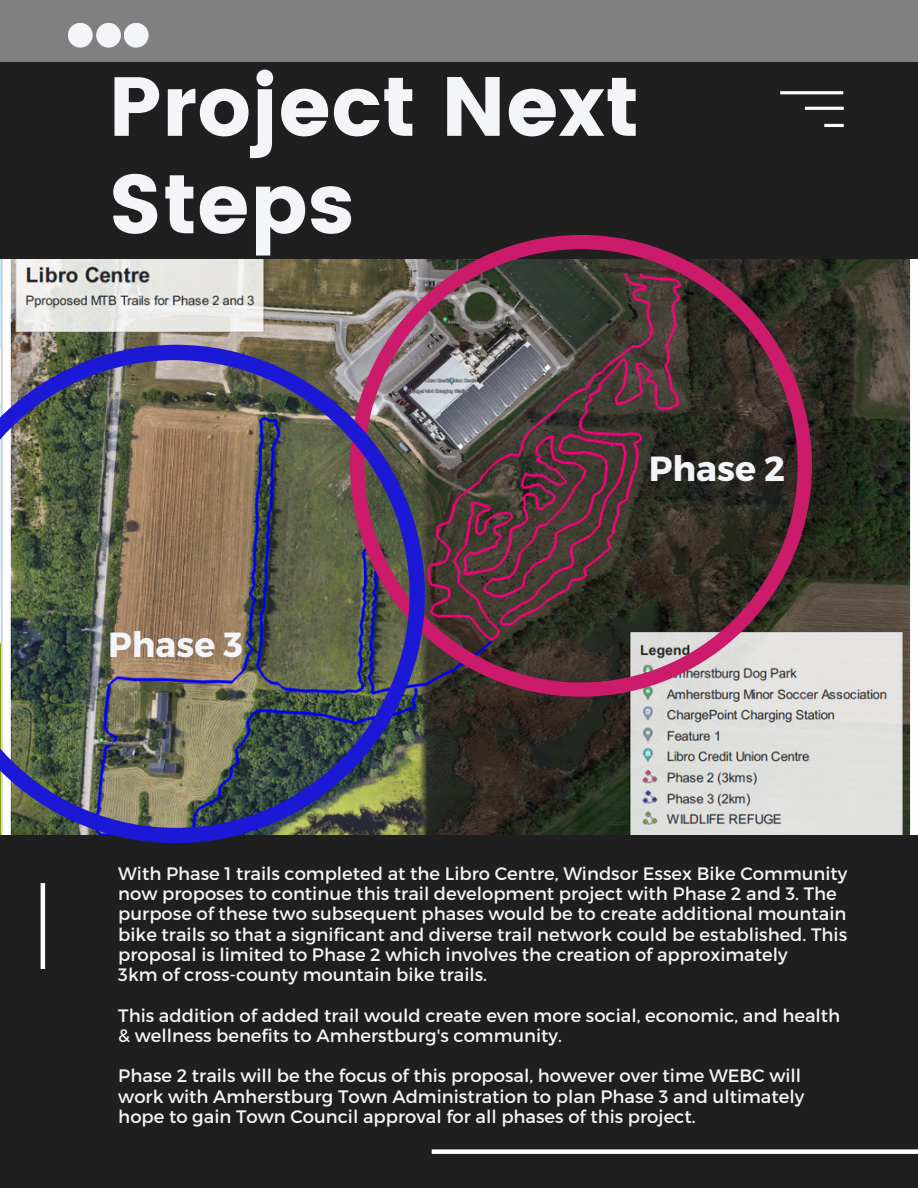
<style>
.page{position:relative;width:918px;height:1188px;background:#1f1f1f}
.page>*{position:absolute;margin:0;border:0;box-sizing:border-box;transform-origin:0 0}
.t1{font:83.55px/97.5px "Poppins";color:#f3f5f9}
.t2{font:700 34.95px "Montserrat";color:#f3f5f9}
.t3{font:18px/20.2px "Montserrat";color:#f3f5f9}
</style>
<div class="page">
<div style="left:0;top:0;width:918px;height:62px;background:#808080"></div>
<div style="left:68px;top:23px;width:25px;height:25px;background:#f3f5f9;border-radius:50%"></div>
<div style="left:96px;top:23px;width:25px;height:25px;background:#f3f5f9;border-radius:50%"></div>
<div style="left:124px;top:23px;width:25px;height:25px;background:#f3f5f9;border-radius:50%"></div>
<hr style="left:780px;top:91px;width:63px;height:3px;background:#fff">
<hr style="left:805px;top:107px;width:39px;height:3px;background:#fff">
<hr style="left:824px;top:124px;width:20px;height:3px;background:#fff">
<hr style="left:41px;top:883px;width:4px;height:86px;background:#fff">
<div style="left:432px;top:1149px;width:486px;height:5px;background:#fff"></div>
<img style="left:1px;top:260px;width:917px;height:574px">
<svg style="left:350px;top:235px;width:461px;height:461px"></svg>
<img style="left:0;top:345px;width:425px;height:498px">
<p class="t1" style="left:108px;top:58px;width:532px">Project Next<br>Steps</p>
<p class="t2" style="left:108px;top:622px;width:136px">Phase 3</p>
<p class="t2" style="left:649px;top:446px;width:138px">Phase 2</p>
<p class="t3" style="left:118px;top:863px;width:731px">With Phase 1 trails completed at the Libro Centre, Windsor Essex Bike Community now proposes to continue this trail development project with Phase 2 and 3. The purpose of these two subsequent phases would be to create additional mountain bike trails so that a significant and diverse trail network could be established. This proposal is limited to Phase 2 which involves the creation of approximately</p>
<p class="t3" style="left:118px;top:964px;width:370px">3km of cross-county mountain bike trails.</p>
<p class="t3" style="left:118px;top:1004px;width:723px">This addition of added trail would create even more social, economic, and health &amp; wellness benefits to Amherstburg's community.</p>
<p class="t3" style="left:118px;top:1065px;width:687px">Phase 2 trails will be the focus of this proposal, however over time WEBC will work with Amherstburg Town Administration to plan Phase 3 and ultimately hope to gain Town Council approval for all phases of this project.</p>
</div>
